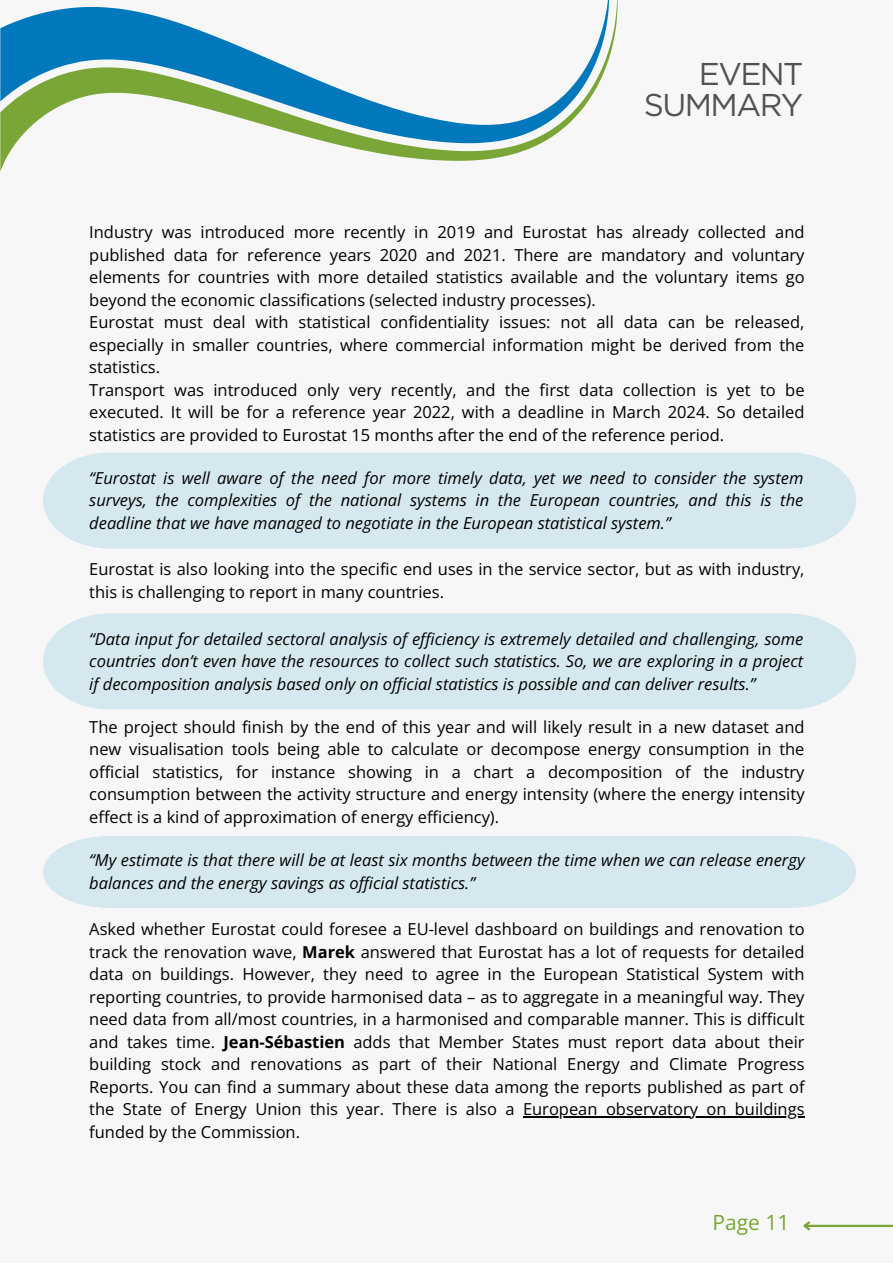
<style>
.page{position:relative;width:893px;height:1264px;background:#fff}
.page>*{position:absolute;margin:0;border:0;box-sizing:border-box;transform-origin:0 0}
.t1{font:31.5px/31.5px "Gotham";letter-spacing:-.05em;color:#525252;text-align:right}
.t2{font:21px "Open Sans";color:#79a637}
.t3{font:16.5px/22.5px "Open Sans";color:#000;text-align:justify}
.t4{font:italic 16.5px/22.5px "Open Sans";color:#000;text-align:justify}
.s1{font-weight:700}
</style>
<div class="page">
<div style="left:0;top:0;width:892px;height:1262px;background:#f7f7f7"></div>
<div style="left:43px;top:452px;width:813px;height:96px;background:#d5e8ef"></div>
<div style="left:43px;top:613px;width:813px;height:96px;background:#d5e8ef"></div>
<div style="left:43px;top:836px;width:813px;height:72px;background:#d5e8ef"></div>
<hr style="left:523px;top:1116px;width:281px;height:1px;background:#000">
<hr style="left:804px;top:1224px;width:88px;height:2px;background:#79a637">
<svg style="left:803px;top:1221px;width:9px;height:10px"></svg>
<svg style="left:0;top:0;width:617px;height:172px"></svg>
<p class="t1" style="left:644px;top:58px;width:161px">EVENT<br>SUMMARY</p>
<p class="t3" style="left:89px;top:220px;width:716px">Industry was introduced more recently in 2019 and Eurostat has already collected and published data for reference years 2020 and 2021. There are mandatory and voluntary elements for countries with more detailed statistics available and the voluntary items go beyond the economic classifications (selected industry processes).</p>
<p class="t3" style="left:89px;top:310px;width:716px">Eurostat must deal with statistical confidentiality issues: not all data can be released, especially in smaller countries, where commercial information might be derived from the statistics.</p>
<p class="t3" style="left:89px;top:378px;width:716px">Transport was introduced only very recently, and the first data collection is yet to be executed. It will be for a reference year 2022, with a deadline in March 2024. So detailed statistics are provided to Eurostat 15 months after the end of the reference period.</p>
<p class="t4" style="left:89px;top:466px;width:715px">“Eurostat is well aware of the need for more timely data, yet we need to consider the system surveys, the complexities of the national systems in the European countries, and this is the deadline that we have managed to negotiate in the European statistical system.”</p>
<p class="t3" style="left:89px;top:558px;width:716px">Eurostat is also looking into the specific end uses in the service sector, but as with industry, this is challenging to report in many countries.</p>
<p class="t4" style="left:89px;top:627px;width:715px">“Data input for detailed sectoral analysis of efficiency is extremely detailed and challenging, some countries don’t even have the resources to collect such statistics. So, we are exploring in a project if decomposition analysis based only on official statistics is possible and can deliver results.”</p>
<p class="t3" style="left:89px;top:715px;width:716px">The project should finish by the end of this year and will likely result in a new dataset and new visualisation tools being able to calculate or decompose energy consumption in the official statistics, for instance showing in a chart a decomposition of the industry consumption between the activity structure and energy intensity (where the energy intensity effect is a kind of approximation of energy efficiency).</p>
<p class="t4" style="left:89px;top:848px;width:716px">“My estimate is that there will be at least six months between the time when we can release energy balances and the energy savings as official statistics.”</p>
<p class="t3" style="left:89px;top:917px;width:716px">Asked whether Eurostat could foresee a EU-level dashboard on buildings and renovation to track the renovation wave, <span class="s1">Marek</span> answered that Eurostat has a lot of requests for detailed data on buildings. However, they need to agree in the European Statistical System with reporting countries, to provide harmonised data – as to aggregate in a meaningful way. They need data from all/most countries, in a harmonised and comparable manner. This is difficult and takes time. <span class="s1">Jean-Sébastien</span> adds that Member States must report data about their building stock and renovations as part of their National Energy and Climate Progress Reports. You can find a summary about these data among the reports published as part of the State of Energy Union this year. There is also a European observatory on buildings funded by the Commission.</p>
<p class="t2" style="left:712px;top:1207px;width:78px">Page 11</p>
</div>
